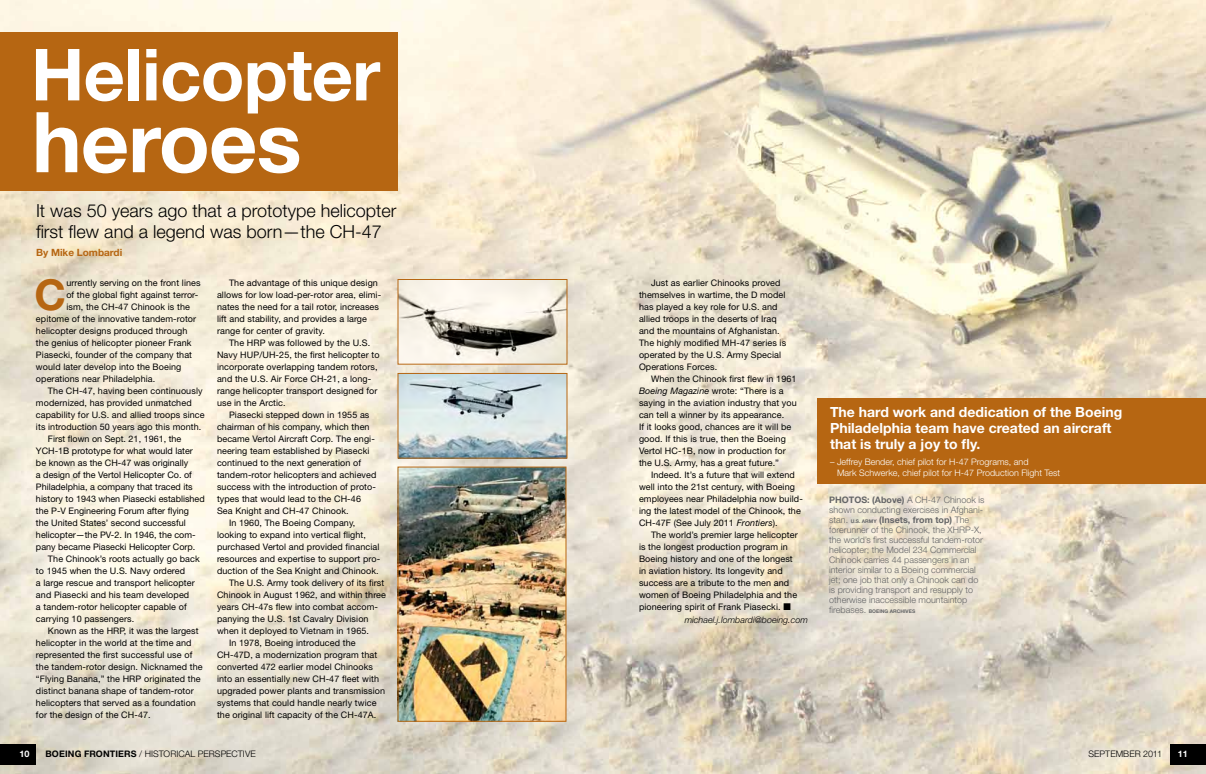
<style>
.page{position:relative;width:1206px;height:774px;background:#fff}
.page>*{position:absolute;margin:0;border:0;box-sizing:border-box;transform-origin:0 0}
.t1{font:700 84px "Helvetica Neue LT Std";letter-spacing:-.01em;color:#fff}
.t2{font:700 72px "Helvetica Neue LT Std";letter-spacing:-.01em;color:#fff}
.t3{font:700 42.6px "Helvetica Neue LT Std";color:#b66612}
.t4{font:300 18px/21px "Helvetica Neue LT Std";color:#000}
.t5{font:700 14px/16px "Helvetica Neue LT Std";color:#fff}
.t6{font:700 10px "Helvetica Neue LT Std";color:#b66612}
.t7{font:9px/12px "Helvetica Neue";letter-spacing:.01em;color:#000}
.t8{font:300 9px/10px "Helvetica Neue LT Std";color:#636466}
.t9{font:300 9px/11px "Helvetica Neue LT Std";color:#fff}
.t10{font:300 9px "Helvetica Neue LT Std";letter-spacing:.005em;color:#000}
.t11{font:italic 300 9px "Helvetica Neue";color:#000}
.t12{font:700 9px "Helvetica Neue LT Std";color:#fff}
.t13{font:700 5px "Helvetica Neue LT Std";color:#636466}
.s1{font-style:italic}
.s2{font-weight:700}
.s3{font-weight:700;font-size:5px}
</style>
<div class="page">
<img style="left:0;top:0;width:1206px;height:774px">
<div style="left:0;top:32px;width:398px;height:158px;background:#b66612"></div>
<div style="left:817px;top:398px;width:389px;height:85px;background:#b66612"></div>
<div style="left:1170px;top:744px;width:36px;height:20px;background:#000"></div>
<div style="left:0;top:744px;width:36px;height:20px;background:#000"></div>
<img style="left:400px;top:281px;width:166px;height:82px">
<div style="left:398px;top:279px;width:170px;height:86px;border:1px solid #b66612"></div>
<img style="left:400px;top:375px;width:166px;height:82px">
<div style="left:398px;top:373px;width:170px;height:86px;border:1px solid #b66612"></div>
<img style="left:400px;top:469px;width:164px;height:251px">
<div style="left:398px;top:467px;width:168px;height:255px;border:1px solid #b66612"></div>
<h2 class="t2" style="left:31px;top:30px;width:351px">Helicopter</h2>
<h1 class="t1" style="left:32px;top:90px;width:271px">heroes</h1>
<h3 class="t4" style="left:36px;top:200px;width:362px">It was 50 years ago that a prototype helicopter first flew and a legend was born—the CH-47</h3>
<p class="t6" style="left:36px;top:246px;width:88px">By Mike Lombardi</p>
<h3 class="t3" style="left:34px;top:269px;width:33px">C</h3>
<p class="t7" style="left:66px;top:277px;width:136px">urrently serving on the front lines</p>
<p class="t7" style="left:66px;top:289px;width:133px">of the global fight against terror-</p>
<p class="t7" style="left:66px;top:301px;width:125px">ism, the CH-47 Chinook is the</p>
<p class="t7" style="left:36px;top:313px;width:162px">epitome of the innovative tandem-rotor</p>
<p class="t7" style="left:36px;top:325px;width:153px">helicopter designs produced through</p>
<p class="t7" style="left:36px;top:337px;width:157px">the genius of helicopter pioneer Frank</p>
<p class="t7" style="left:36px;top:349px;width:158px">Piasecki, founder of the company that</p>
<p class="t7" style="left:36px;top:361px;width:147px">would later develop into the Boeing</p>
<p class="t7" style="left:36px;top:373px;width:121px">operations near Philadelphia.</p>
<p class="t7" style="left:48px;top:385px;width:156px">The CH-47, having been continuously</p>
<p class="t7" style="left:36px;top:397px;width:157px">modernized, has provided unmatched</p>
<p class="t7" style="left:36px;top:409px;width:170px">capability for U.S. and allied troops since</p>
<p class="t7" style="left:36px;top:421px;width:167px">its introduction 50 years ago this month.</p>
<p class="t7" style="left:48px;top:433px;width:135px">First flown on Sept. 21, 1961, the</p>
<p class="t7" style="left:36px;top:445px;width:158px">YCH-1B prototype for what would later</p>
<p class="t7" style="left:36px;top:457px;width:154px">be known as the CH-47 was originally</p>
<p class="t7" style="left:36px;top:469px;width:157px">a design of the Vertol Helicopter Co. of</p>
<p class="t7" style="left:36px;top:481px;width:158px">Philadelphia, a company that traced its</p>
<p class="t7" style="left:36px;top:493px;width:170px">history to 1943 when Piasecki established</p>
<p class="t7" style="left:36px;top:505px;width:155px">the P-V Engineering Forum after flying</p>
<p class="t7" style="left:36px;top:517px;width:151px">the United States’ second successful</p>
<p class="t7" style="left:36px;top:529px;width:161px">helicopter—the PV-2. In 1946, the com-</p>
<p class="t7" style="left:36px;top:541px;width:161px">pany became Piasecki Helicopter Corp.</p>
<p class="t7" style="left:48px;top:553px;width:153px">The Chinook’s roots actually go back</p>
<p class="t7" style="left:36px;top:565px;width:151px">to 1945 when the U.S. Navy ordered</p>
<p class="t7" style="left:36px;top:577px;width:160px">a large rescue and transport helicopter</p>
<p class="t7" style="left:36px;top:589px;width:155px">and Piasecki and his team developed</p>
<p class="t7" style="left:36px;top:601px;width:152px">a tandem-rotor helicopter capable of</p>
<p class="t7" style="left:36px;top:613px;width:100px">carrying 10 passengers.</p>
<p class="t7" style="left:48px;top:625px;width:152px">Known as the HRP, it was the largest</p>
<p class="t7" style="left:36px;top:637px;width:157px">helicopter in the world at the time and</p>
<p class="t7" style="left:36px;top:649px;width:158px">represented the first successful use of</p>
<p class="t7" style="left:36px;top:661px;width:168px">the tandem-rotor design. Nicknamed the</p>
<p class="t7" style="left:36px;top:673px;width:166px">“Flying Banana,” the HRP originated the</p>
<p class="t7" style="left:36px;top:685px;width:159px">distinct banana shape of tandem-rotor</p>
<p class="t7" style="left:36px;top:697px;width:161px">helicopters that served as a foundation</p>
<p class="t7" style="left:36px;top:709px;width:116px">for the design of the CH-47.</p>
<p class="t7" style="left:217px;top:277px;width:166px;text-indent:12px">The advantage of this unique design allows for low load-per-rotor area, elimi&shy;nates the need for a tail rotor, increases lift and stability, and provides a large range for center of gravity.</p>
<p class="t7" style="left:217px;top:337px;width:164px;text-indent:12px">The HRP was followed by the U.S.<br>Navy HUP/UH-25, the first helicopter to incorporate overlapping tandem rotors, and the U.S. Air Force CH-21, a long&shy;range helicopter transport designed for use in the Arctic.</p>
<p class="t7" style="left:229px;top:409px;width:142px">Piasecki stepped down in 1955 as</p>
<p class="t7" style="left:217px;top:421px;width:154px">chairman of his company, which then</p>
<p class="t7" style="left:217px;top:433px;width:159px">became Vertol Aircraft Corp. The engi-</p>
<p class="t7" style="left:217px;top:445px;width:154px">neering team established by Piasecki</p>
<p class="t7" style="left:217px;top:457px;width:146px">continued to the next generation of</p>
<p class="t7" style="left:217px;top:469px;width:161px">tandem-rotor helicopters and achieved</p>
<p class="t7" style="left:217px;top:481px;width:160px">success with the introduction of proto-</p>
<p class="t7" style="left:217px;top:493px;width:146px">types that would lead to the CH-46</p>
<p class="t7" style="left:217px;top:505px;width:133px">Sea Knight and CH-47 Chinook.</p>
<p class="t7" style="left:229px;top:517px;width:128px">In 1960, The Boeing Company,</p>
<p class="t7" style="left:217px;top:529px;width:151px">looking to expand into vertical flight,</p>
<p class="t7" style="left:217px;top:541px;width:164px">purchased Vertol and provided financial</p>
<p class="t7" style="left:217px;top:553px;width:165px">resources and expertise to support pro-</p>
<p class="t7" style="left:217px;top:565px;width:163px">duction of the Sea Knight and Chinook.</p>
<p class="t7" style="left:229px;top:577px;width:157px">The U.S. Army took delivery of its first</p>
<p class="t7" style="left:217px;top:589px;width:171px">Chinook in August 1962, and within three</p>
<p class="t7" style="left:217px;top:601px;width:163px">years CH-47s flew into combat accom-</p>
<p class="t7" style="left:217px;top:613px;width:153px">panying the U.S. 1st Cavalry Division</p>
<p class="t7" style="left:217px;top:625px;width:154px">when it deployed to Vietnam in 1965.</p>
<p class="t7" style="left:229px;top:637px;width:128px">In 1978, Boeing introduced the</p>
<p class="t7" style="left:217px;top:649px;width:162px">CH-47D, a modernization program that</p>
<p class="t7" style="left:217px;top:661px;width:158px">converted 472 earlier model Chinooks</p>
<p class="t7" style="left:217px;top:673px;width:164px">into an essentially new CH-47 fleet with</p>
<p class="t7" style="left:217px;top:685px;width:170px">upgraded power plants and transmission</p>
<p class="t7" style="left:217px;top:697px;width:161px">systems that could handle nearly twice</p>
<p class="t7" style="left:217px;top:709px;width:161px">the original lift capacity of the CH-47A.</p>
<p class="t7" style="left:639px;top:277px;width:149px;text-indent:12px">Just as earlier Chinooks proved themselves in wartime, the D model has played a key role for U.S. and allied troops in the deserts of Iraq and the mountains of Afghanistan.<br>The highly modified MH-47 series is operated by the U.S. Army Special<br>Operations Forces.</p>
<p class="t7" style="left:639px;top:373px;width:159px;text-indent:12px">When the Chinook first flew in 1961<br><span class="s1">Boeing Magazine</span> wrote: “There is a saying in the aviation industry that you can tell a winner by its appearance.<br>If it looks good, chances are it will be good. If this is true, then the Boeing Vertol HC-1B, now in production for the U.S. Army, has a great future.”</p>
<p class="t7" style="left:639px;top:469px;width:165px;text-indent:12px">Indeed. It’s a future that will extend well into the 21st century, with Boeing employees near Philadelphia now build&shy;ing the latest model of the Chinook, the CH-47F (See July 2011 <span class="s1">Frontiers</span>).</p>
<p class="t7" style="left:639px;top:529px;width:160px;text-indent:12px">The world’s premier large helicopter is the longest production program in Boeing history and one of the longest in aviation history. Its longevity and success are a tribute to the men and women of Boeing Philadelphia and the pioneering spirit of Frank Piasecki. ■</p>
<p class="t11" style="left:685px;top:615px;width:125px">michael.j.lombardi@boeing.com</p>
<h3 class="t5" style="left:830px;top:404px;width:294px">The hard work and dedication of the Boeing<br>Philadelphia team have created an aircraft that is truly a joy to fly.</h3>
<p class="t9" style="left:837px;top:456px;width:225px;text-indent:-7px">– Jeffrey Bender, chief pilot for H-47 Programs, and<br>Mark Schwerke, chief pilot for H-47 Production Flight Test</p>
<p class="t8" style="left:829px;top:494px;width:157px"><span class="s2">PHOTOS: (Above)</span> A CH-47 Chinook is shown conducting exercises in Afghani&shy;stan. <span class="s3">U.S. ARMY</span> <span class="s2">(Insets, from top)</span> The forerunner of the Chinook, the XHRP-X, the world’s first successful tandem-rotor helicopter; the Model 234 Commercial Chinook carries 44 passengers in an interior similar to a Boeing commercial jet; one job that only a Chinook can do is providing transport and resupply to otherwise inaccessible mountaintop firebases. <span class="s3">Boeing</span></p>
<p class="t13" style="left:890px;top:608px;width:5px">arc</p>
<p class="t13" style="left:900px;top:608px;width:8px">hives</p>
<p class="t12" style="left:20px;top:748px;width:12px">10</p>
<p class="t10" style="left:46px;top:749px;width:212px"><span class="s2">BOEING FRONTIERS</span> / HISTORICAL PERSPECTIVE</p>
<p class="t10" style="left:1088px;top:749px;width:75px">SEPTEMBER 2011</p>
<p class="t12" style="left:1178px;top:748px;width:12px">11</p>
</div>
